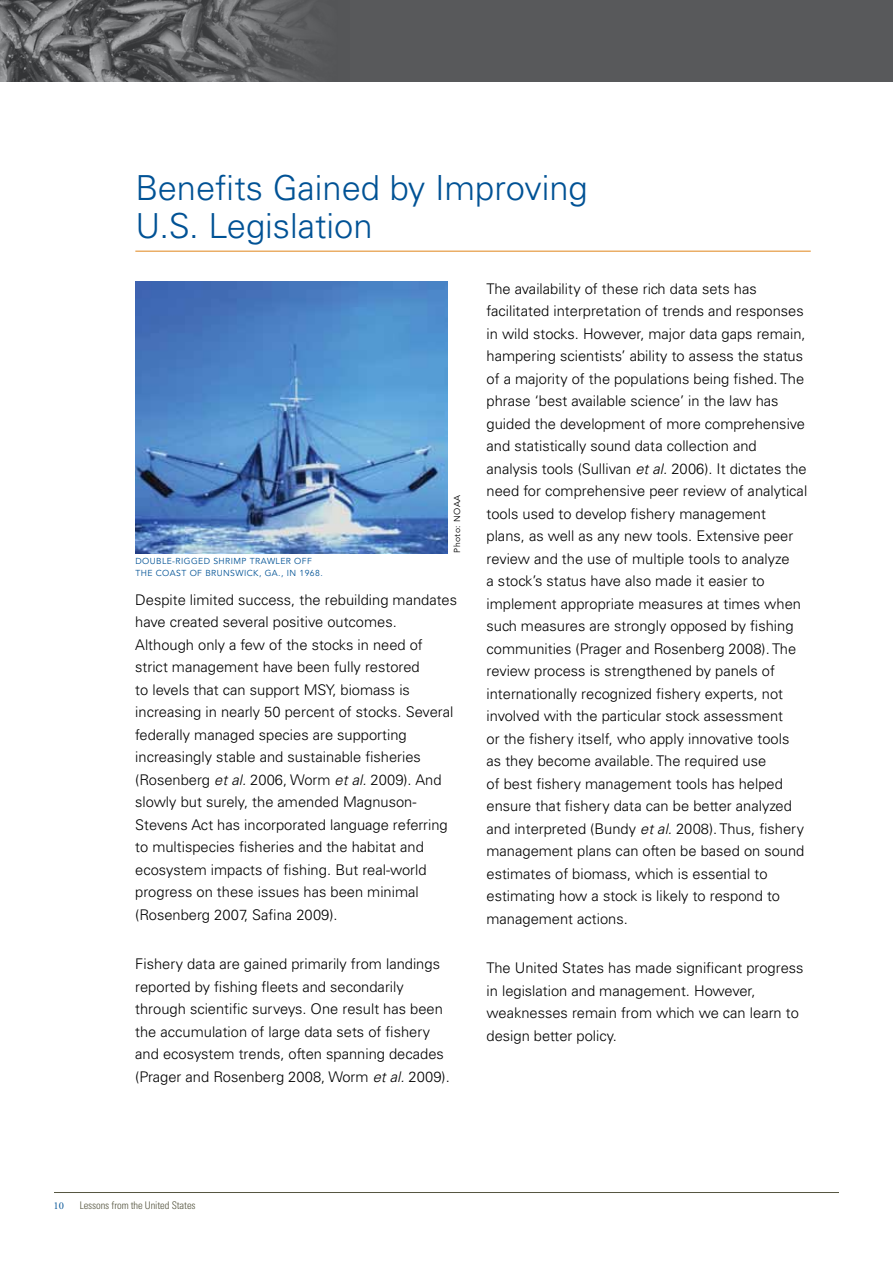
<style>
.page{position:relative;width:893px;height:1263px;background:#fff}
.page>*{position:absolute;margin:0;border:0;box-sizing:border-box;transform-origin:0 0}
.t1{font:300 34.5px/37.5px "Univers";color:#005295}
.t2{font:300 14.7px/22.5px "Univers";color:#000}
.t3{font:300 condensed 10.5px "Univers";letter-spacing:-.01em;color:#555540}
.t4{font:10.5px "Adobe Garamond";color:#005295}
.t5{font:8.7px/12px "Avenir";letter-spacing:.05em;color:#005295}
.t6{font:8.7px "Avenir";color:#000}
.s1{font-style:italic}
</style>
<div class="page">
<hr style="left:54px;top:1192px;width:785px;height:1px;background:#555540">
<hr style="left:135px;top:251px;width:676px;height:1px;background:#e0861b">
<img style="left:135px;top:282px;width:312px;height:271px">
<div style="left:0;top:0;width:893px;height:81px;background:#58595b"></div>
<img style="left:0;top:0;width:306px;height:81px">
<h1 class="t1" style="left:135px;top:169px;width:454px">Benefits Gained by Improving<br>U.S. Legislation</h1>
<p class="t5" style="left:135px;top:555px;width:189px">DOUBLE-RIGGED SHRIMP TRAWLER OFF<br>THE COAST OF B RUNSWICK, GA., IN 1968.</p>
<p class="t6" style="left:452px;top:553px;width:59px;rotate:-90deg">PHOTO: NOAA</p>
<p class="t2" style="left:135px;top:588px;width:323px">Despite limited success, the rebuilding mandates have created several positive outcomes.<br>Although only a few of the stocks in need of strict management have been fully restored<br>to levels that can support MSY, biomass is increasing in nearly 50 percent of stocks. Several federally managed species are supporting increasingly stable and sustainable fisheries (Rosenberg <span class="s1">et al.</span> 2006, Worm <span class="s1">et al.</span> 2009). And slowly but surely, the amended Magnuson-Stevens Act has incorporated language referring to multispecies fisheries and the habitat and ecosystem impacts of fishing. But real-world progress on these issues has been minimal (Rosenberg 2007, Safina 2009).</p>
<p class="t2" style="left:135px;top:953px;width:316px">Fishery data are gained primarily from landings reported by fishing fleets and secondarily through scientific surveys. One result has been the accumulation of large data sets of fishery and ecosystem trends, often spanning decades (Prager and Rosenberg 2008, Worm <span class="s1">et al.</span> 2009).</p>
<p class="t2" style="left:487px;top:277px;width:322px">The availability of these rich data sets has facilitated interpretation of trends and responses in wild stocks. However, major data gaps remain, hampering scientists’ ability to assess the status of a majority of the populations being fished. The phrase ‘best available science’ in the law has guided the development of more comprehensive and statistically sound data collection and analysis tools (Sullivan <span class="s1">et al.</span> 2006). It dictates the need for comprehensive peer review of analytical tools used to develop fishery management plans, as well as any new tools. Extensive peer review and the use of multiple tools to analyze<br>a stock’s status have also made it easier to implement appropriate measures at times when such measures are strongly opposed by fishing communities (Prager and Rosenberg 2008). The review process is strengthened by panels of internationally recognized fishery experts, not involved with the particular stock assessment<br>or the fishery itself, who apply innovative tools as they become available. The required use<br>of best fishery management tools has helped ensure that fishery data can be better analyzed and interpreted (Bundy <span class="s1">et al.</span> 2008). Thus, fishery management plans can often be based on sound estimates of biomass, which is essential to estimating how a stock is likely to respond to management actions.</p>
<p class="t2" style="left:487px;top:957px;width:318px">The United States has made significant progress in legislation and management. However, weaknesses remain from which we can learn to design better policy.</p>
<p class="t4" style="left:53px;top:1200px;width:12px">10</p>
<p class="t3" style="left:80px;top:1199px;width:117px">Lessons from the United States</p>
</div>
